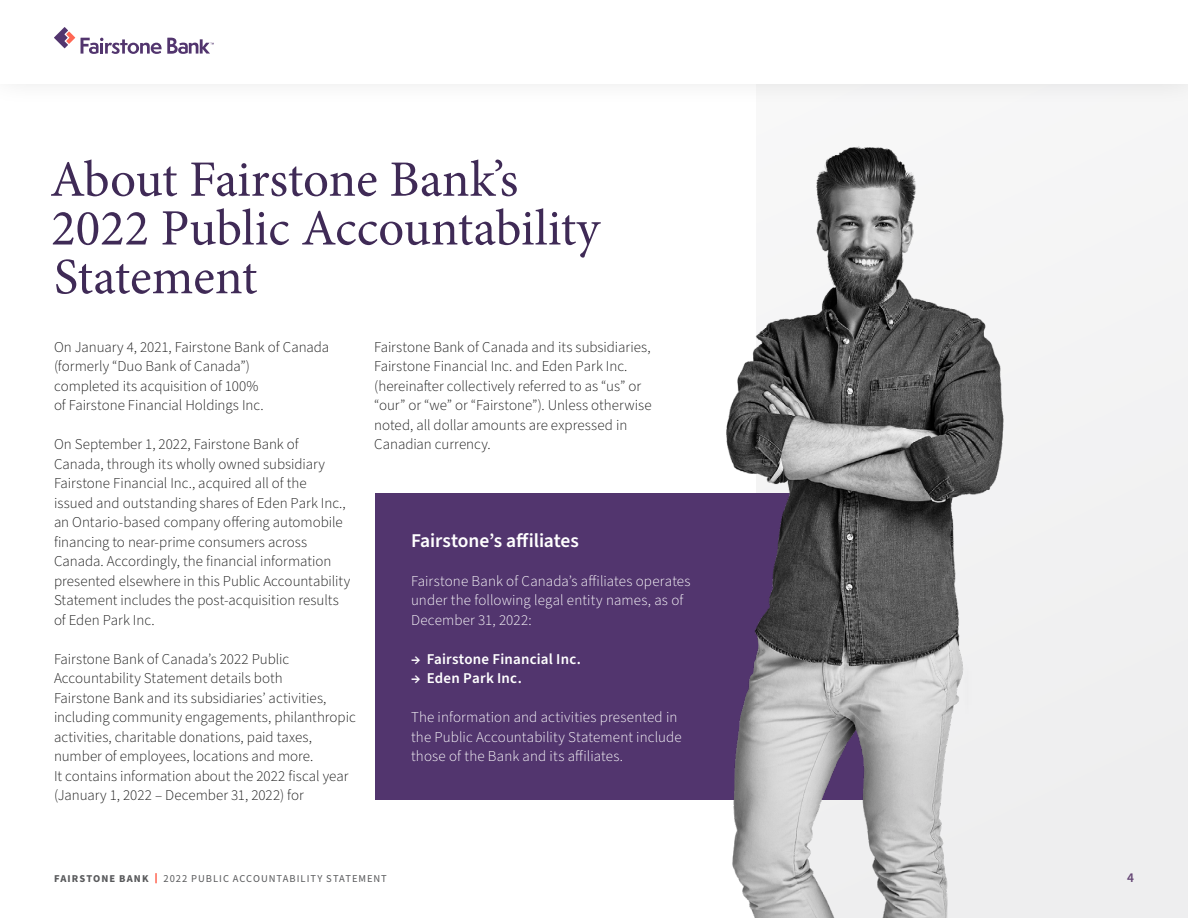
<style>
.page{position:relative;width:1188px;height:918px;background:#fff}
.page>*{position:absolute;margin:0;border:0;box-sizing:border-box;transform-origin:0 0}
.t1{font:51px/48.8px "Minion Pro";letter-spacing:-.005em;color:#3f2a56}
.t2{font:600 19.5px "Source Sans Pro";letter-spacing:-.005em;color:#fff}
.t3{font:300 15px/19.5px "Source Sans Pro";color:#1a1a1a}
.t4{font:300 15px/19.5px "Source Sans Pro";letter-spacing:.01em;color:#fff}
.t5{font:600 15px "Source Sans Pro";letter-spacing:.015em;color:#fff}
.t6{font:600 13.5px "Source Sans Pro";color:#654675}
.t7{font:10.5px "Source Sans Pro";letter-spacing:.095em;color:#58595b}
.t8{font:700 10.5px "Source Sans Pro";letter-spacing:.1em;color:#58595b}
</style>
<div class="page">
<div style="left:756px;top:83px;width:432px;height:835px;background:#eeeeef"></div>
<div style="left:375px;top:494px;width:543px;height:306px;background:#52356e"></div>
<img style="left:682px;top:146px;width:322px;height:772px">
<div style="left:0;top:0;width:1188px;height:107px;background:#f8f8f8"></div>
<div style="left:0;top:0;width:1188px;height:83px;background:#fff"></div>
<svg style="left:54px;top:27px;width:21px;height:21px"></svg>
<svg style="left:81px;top:38px;width:133px;height:16px"></svg>
<svg style="left:155px;top:873px;width:2px;height:10px"></svg>
<h1 class="t1" style="left:50px;top:155px;width:551px">About Fairstone Bank’s<br>2022 Public Accountability<br>Statement</h1>
<p class="t3" style="left:54px;top:338px;width:277px">On January 4, 2021, Fairstone Bank of Canada (formerly “Duo Bank of Canada”)<br>completed its acquisition of 100%<br>of Fairstone Financial Holdings Inc.</p>
<p class="t3" style="left:54px;top:435px;width:298px">On September 1, 2022, Fairstone Bank of Canada, through its wholly owned subsidiary Fairstone Financial Inc., acquired all of the<br>issued and outstanding shares of Eden Park Inc., an Ontario-based company offering automobile financing to near-prime consumers across Canada. Accordingly, the financial information presented elsewhere in this Public Accountability Statement includes the post-acquisition results of Eden Park Inc.</p>
<p class="t3" style="left:54px;top:650px;width:303px">Fairstone Bank of Canada’s 2022 Public Accountability Statement details both<br>Fairstone Bank and its subsidiaries’ activities, including community engagements, philanthropic activities, charitable donations, paid taxes, number of employees, locations and more.<br>It contains information about the 2022 fiscal year (January 1, 2022 – December 31, 2022) for</p>
<p class="t3" style="left:374px;top:337px;width:279px">Fairstone Bank of Canada and its subsidiaries, Fairstone Financial Inc. and Eden Park Inc. (hereinafter collectively referred to as “us” or “our” or “we” or “Fairstone”). Unless otherwise noted, all dollar amounts are expressed in Canadian currency.</p>
<h2 class="t2" style="left:411px;top:527px;width:169px">Fairstone’s affiliates</h2>
<p class="t4" style="left:411px;top:572px;width:281px">Fairstone Bank of Canada’s affiliates operates under the following legal entity names, as of<br>December 31, 2022:</p>
<p class="t5" style="left:411px;top:649px;width:171px">→ Fairstone Financial Inc.</p>
<p class="t5" style="left:411px;top:668px;width:112px">→ Eden Park Inc.</p>
<p class="t4" style="left:411px;top:708px;width:272px">The information and activities presented in the Public Accountability Statement include those of the Bank and its affiliates.</p>
<p class="t8" style="left:54px;top:871px;width:96px">FAIRSTONE BANK</p>
<p class="t7" style="left:163px;top:871px;width:225px">2022 PUBLIC ACCOUNTABILITY STATEMENT</p>
<p class="t6" style="left:1127px;top:868px;width:8px">4</p>
</div>
